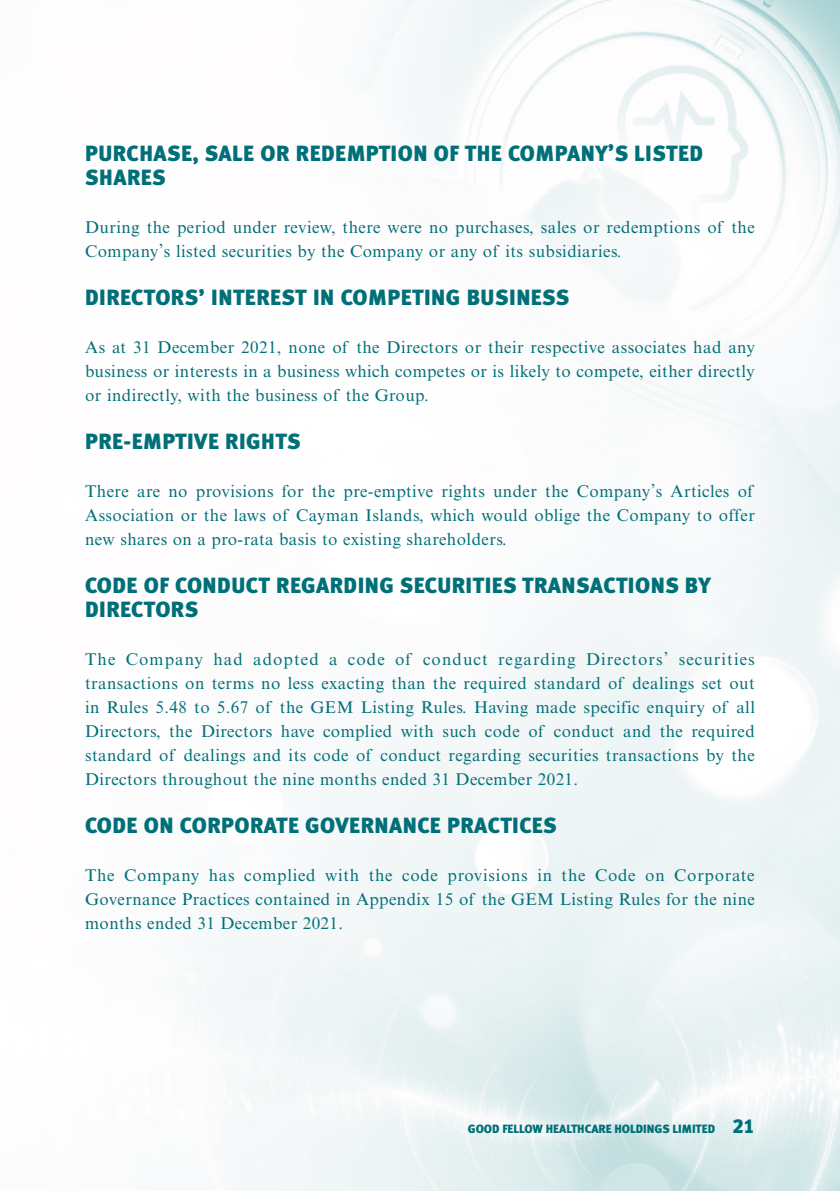
<style>
.page{position:relative;width:840px;height:1191px;background:#fff}
.page>*{position:absolute;margin:0;border:0;box-sizing:border-box;transform-origin:0 0}
.Heading_1{font:22px/24px "Meta Black Lf";letter-spacing:.02em;color:#007078}
.Body_Text{font:17px/24px "Times New Roman MT Std";letter-spacing:.025em;color:#007078;text-align:justify}
.t1{font:12px "Meta Black Lf";letter-spacing:-.005em;color:#007078}
.s1{font-size:20px}
</style>
<div class="page">
<img style="left:199px;top:0;width:640px;height:1191px">
<p class="Heading_1" style="left:85px;top:141px;width:619px">PURCHASE, SALE OR REDEMPTION OF THE COMPANY’S LISTED<br>SHARES</p>
<p class="Body_Text" style="left:85px;top:215px;width:671px">During the period under review, there were no purchases, sales or redemptions of the<br>Company’s listed securities by the Company or any of its subsidiaries.</p>
<p class="Heading_1" style="left:85px;top:285px;width:485px">DIRECTORS’ INTEREST IN COMPETING BUSINESS</p>
<p class="Body_Text" style="left:85px;top:335px;width:671px">As at 31 December 2021, none of the Directors or their respective associates had any business or interests in a business which competes or is likely to compete, either directly or indirectly, with the business of the Group.</p>
<p class="Heading_1" style="left:85px;top:429px;width:217px">PRE-EMPTIVE RIGHTS</p>
<p class="Body_Text" style="left:85px;top:479px;width:671px">There are no provisions for the pre-emptive rights under the Company’s Articles of Association or the laws of Cayman Islands, which would oblige the Company to offer new shares on a pro-rata basis to existing shareholders.</p>
<p class="Heading_1" style="left:85px;top:573px;width:626px">CODE OF CONDUCT REGARDING SECURITIES TRANSACTIONS BY<br>DIRECTORS</p>
<p class="Body_Text" style="left:85px;top:647px;width:671px">The Company had adopted a code of conduct regarding Directors’ securities transactions on terms no less exacting than the required standard of dealings set out in Rules 5.48 to 5.67 of the GEM Listing Rules. Having made specific enquiry of all Directors, the Directors have complied with such code of conduct and the required standard of dealings and its code of conduct regarding securities transactions by the Directors throughout the nine months ended 31 December 2021.</p>
<p class="Heading_1" style="left:85px;top:813px;width:473px">CODE ON CORPORATE GOVERNANCE PRACTICES</p>
<p class="Body_Text" style="left:85px;top:863px;width:671px">The Company has complied with the code provisions in the Code on Corporate Governance Practices contained in Appendix 15 of the GEM Listing Rules for the nine months ended 31 December 2021.</p>
<p class="t1" style="left:467px;top:1121px;width:288px">GOOD FELLOW HEALTHCARE HOLDINGS LIMITED <span class="s1">21</span></p>
</div>
